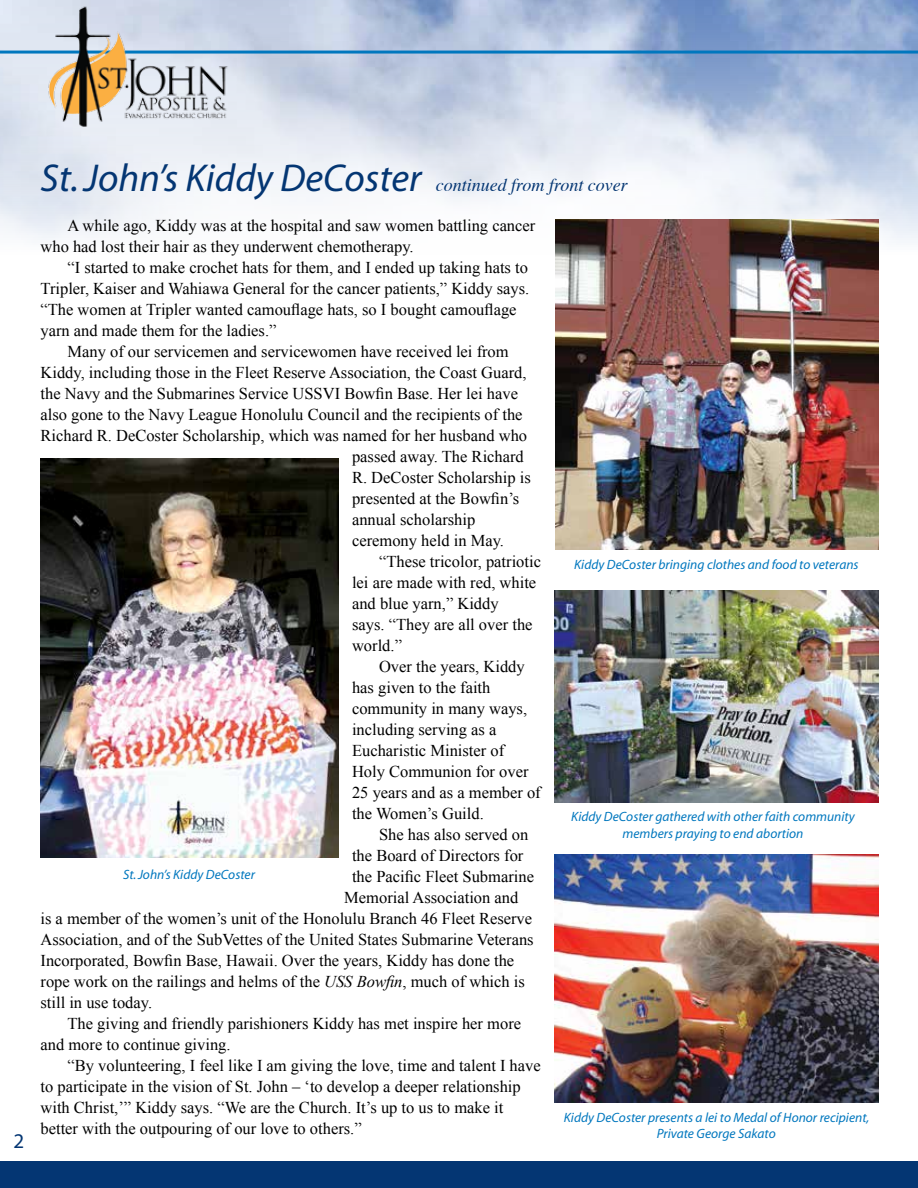
<style>
.page{position:relative;width:918px;height:1188px;background:#fff}
.page>*{position:absolute;margin:0;border:0;box-sizing:border-box;transform-origin:0 0}
.t1{font:21px "Myriad";color:#043673}
.t2{font:italic 18px "Times";color:#043673}
.t3{font:16.5px/21px "Times New Roman";color:#000}
.t4{font:italic 13.5px/16.5px "Myriad";color:#0077be;text-align:center}
.s1{font-family:"Myriad";font-size:39px}
.s2{font-style:italic}
</style>
<div class="page">
<img style="left:0;top:0;width:918px;height:602px">
<hr style="left:0;top:51px;width:918px;height:3px;background:#0077be">
<img style="left:27px;top:0;width:219px;height:141px">
<div style="left:0;top:1161px;width:918px;height:27px;background:#043673"></div>
<img style="left:40px;top:459px;width:299px;height:398px">
<img style="left:554px;top:591px;width:324px;height:211px">
<img style="left:555px;top:220px;width:323px;height:330px">
<img style="left:554px;top:854px;width:324px;height:248px">
<p class="t1" style="left:14px;top:1131px;width:12px">2</p>
<p class="t2" style="left:40px;top:170px;width:589px"><span class="s1">St. John’s Kiddy DeCoster</span> continued from front cover</p>
<p class="t3" style="left:41px;top:215px;width:496px;text-indent:27px">A while ago, Kiddy was at the hospital and saw women battling cancer who had lost their hair as they underwent chemotherapy.</p>
<p class="t3" style="left:41px;top:257px;width:490px;text-indent:27px">“I started to make crochet hats for them, and I ended up taking hats to Tripler, Kaiser and Wahiawa General for the cancer patients,” Kiddy says. “The women at Tripler wanted camouflage hats, so I bought camouflage yarn and made them for the ladies.”</p>
<p class="t3" style="left:68px;top:341px;width:443px">Many of our servicemen and servicewomen have received lei from</p>
<p class="t3" style="left:41px;top:362px;width:488px">Kiddy, including those in the Fleet Reserve Association, the Coast Guard,</p>
<p class="t3" style="left:41px;top:383px;width:479px">the Navy and the Submarines Service USSVI Bowfin Base. Her lei have</p>
<p class="t3" style="left:41px;top:404px;width:484px">also gone to the Navy League Honolulu Council and the recipients of the</p>
<p class="t3" style="left:41px;top:425px;width:488px">Richard R. DeCoster Scholarship, which was named for her husband who</p>
<p class="t3" style="left:352px;top:446px;width:173px">passed away. The Richard</p>
<p class="t3" style="left:352px;top:467px;width:180px">R. DeCoster Scholarship is</p>
<p class="t3" style="left:352px;top:488px;width:169px">presented at the Bowfin’s</p>
<p class="t3" style="left:352px;top:509px;width:125px">annual scholarship</p>
<p class="t3" style="left:352px;top:530px;width:153px">ceremony held in May.</p>
<p class="t3" style="left:379px;top:551px;width:163px">“These tricolor, patriotic</p>
<p class="t3" style="left:352px;top:572px;width:186px">lei are made with red, white</p>
<p class="t3" style="left:352px;top:593px;width:148px">and blue yarn,” Kiddy</p>
<p class="t3" style="left:352px;top:614px;width:182px">says. “They are all over the</p>
<p class="t3" style="left:352px;top:635px;width:51px">world.”</p>
<p class="t3" style="left:379px;top:656px;width:147px">Over the years, Kiddy</p>
<p class="t3" style="left:352px;top:677px;width:140px">has given to the faith</p>
<p class="t3" style="left:352px;top:698px;width:177px">community in many ways,</p>
<p class="t3" style="left:352px;top:719px;width:146px">including serving as a</p>
<p class="t3" style="left:352px;top:740px;width:154px">Eucharistic Minister of</p>
<p class="t3" style="left:352px;top:761px;width:178px">Holy Communion for over</p>
<p class="t3" style="left:352px;top:782px;width:190px">25 years and as a member of</p>
<p class="t3" style="left:352px;top:803px;width:133px">the Women’s Guild.</p>
<p class="t3" style="left:379px;top:824px;width:151px">She has also served on</p>
<p class="t3" style="left:352px;top:845px;width:173px">the Board of Directors for</p>
<p class="t3" style="left:352px;top:866px;width:183px">the Pacific Fleet Submarine</p>
<p class="t3" style="left:344px;top:887px;width:176px">Memorial Association and</p>
<p class="t3" style="left:41px;top:908px;width:493px">is a member of the women’s unit of the Honolulu Branch 46 Fleet Reserve</p>
<p class="t3" style="left:41px;top:929px;width:495px">Association, and of the SubVettes of the United States Submarine Veterans</p>
<p class="t3" style="left:41px;top:950px;width:475px">Incorporated, Bowfin Base, Hawaii. Over the years, Kiddy has done the</p>
<p class="t3" style="left:41px;top:971px;width:486px">rope work on the railings and helms of the <span class="s2">USS Bowfin</span>, much of which is</p>
<p class="t3" style="left:41px;top:992px;width:113px">still in use today.</p>
<p class="t3" style="left:67px;top:1013px;width:455px">The giving and friendly parishioners Kiddy has met inspire her more</p>
<p class="t3" style="left:41px;top:1034px;width:192px">and more to continue giving.</p>
<p class="t3" style="left:67px;top:1055px;width:475px">“By volunteering, I feel like I am giving the love, time and talent I have</p>
<p class="t3" style="left:41px;top:1076px;width:482px">to participate in the vision of St. John – ‘to develop a deeper relationship</p>
<p class="t3" style="left:41px;top:1097px;width:464px">with Christ,’” Kiddy says. “We are the Church. It’s up to us to make it</p>
<p class="t3" style="left:41px;top:1118px;width:323px">better with the outpouring of our love to others.”</p>
<p class="t4" style="left:564px;top:1110px;width:307px">Kiddy DeCoster presents a lei to Medal of Honor recipient,<br>Private George Sakato</p>
<p class="t4" style="left:574px;top:557px;width:286px">Kiddy DeCoster bringing clothes and food to veterans</p>
<p class="t4" style="left:571px;top:809px;width:285px">Kiddy DeCoster gathered with other faith community members praying to end abortion</p>
<p class="t4" style="left:123px;top:867px;width:133px">St. John’s Kiddy DeCoster</p>
</div>
